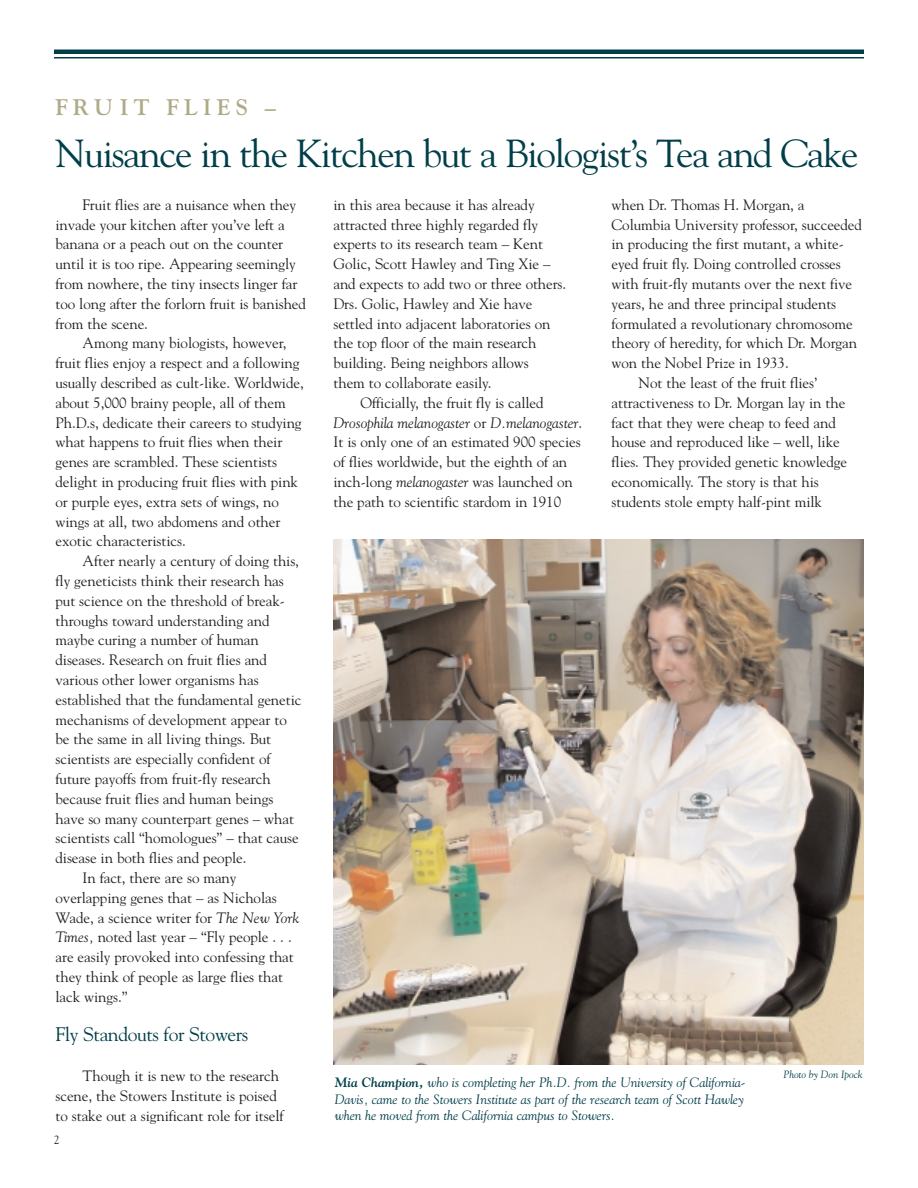
<style>
.page{position:relative;width:918px;height:1188px;background:#fff}
.page>*{position:absolute;margin:0;border:0;box-sizing:border-box;transform-origin:0 0}
.t1{font:39px "Goudy";letter-spacing:-.04em;color:#003e49}
.t2{font:700 22.5px "Goudy";letter-spacing:.22em;color:#aeab88}
.t3{font:19.5px "Goudy";letter-spacing:-.02em;color:#003e49}
.t4{font:15px/19.8px "Goudy";letter-spacing:-.005em;color:#231f20}
.t5{font:italic 13.5px/16.5px "Goudy";letter-spacing:-.005em;color:#003e49;text-align:justify}
.t6{font:12px "Goudy";color:#231f20}
.t7{font:italic 10.5px "Goudy";letter-spacing:-.005em;color:#003e49}
.s1{font-style:italic}
.s2{font-weight:700}
</style>
<div class="page">
<hr style="left:54px;top:50px;width:810px;height:4px;background:#003e49">
<hr style="left:54px;top:57px;width:810px;height:1px;background:#003e49">
<img style="left:334px;top:540px;width:530px;height:525px">
<h2 class="t2" style="left:55px;top:99px;width:222px">FRUIT FLIES –</h2>
<h1 class="t1" style="left:55px;top:138px;width:805px">Nuisance in the Kitchen but a Biologist’s Tea and Cake</h1>
<p class="t4" style="left:55px;top:196px;width:252px;text-indent:27px">Fruit flies are a nuisance when they invade your kitchen after you’ve left a banana or a peach out on the counter until it is too ripe. Appearing seemingly from nowhere, the tiny insects linger far too long after the forlorn fruit is banished from the scene.</p>
<p class="t4" style="left:55px;top:334px;width:250px;text-indent:27px">Among many biologists, however, fruit flies enjoy a respect and a following usually described as cult-like. Worldwide, about 5,000 brainy people, all of them Ph.D.s, dedicate their careers to studying what happens to fruit flies when their genes are scrambled. These scientists delight in producing fruit flies with pink or purple eyes, extra sets of wings, no wings at all, two abdomens and other exotic characteristics.</p>
<p class="t4" style="left:82px;top:552px;width:218px">After nearly a century of doing this,</p>
<p class="t4" style="left:55px;top:572px;width:230px">fly geneticists think their research has</p>
<p class="t4" style="left:55px;top:592px;width:231px">put science on the threshold of break-</p>
<p class="t4" style="left:55px;top:612px;width:216px">throughs toward understanding and</p>
<p class="t4" style="left:55px;top:631px;width:205px">maybe curing a number of human</p>
<p class="t4" style="left:55px;top:651px;width:213px">diseases. Research on fruit flies and</p>
<p class="t4" style="left:55px;top:671px;width:205px">various other lower organisms has</p>
<p class="t4" style="left:55px;top:691px;width:247px">established that the fundamental genetic</p>
<p class="t4" style="left:55px;top:711px;width:233px">mechanisms of development appear to</p>
<p class="t4" style="left:55px;top:730px;width:217px">be the same in all living things. But</p>
<p class="t4" style="left:55px;top:750px;width:217px">scientists are especially confident of</p>
<p class="t4" style="left:55px;top:770px;width:217px">future payoffs from fruit-fly research</p>
<p class="t4" style="left:55px;top:790px;width:219px">because fruit flies and human beings</p>
<p class="t4" style="left:55px;top:810px;width:240px">have so many counterpart genes – what</p>
<p class="t4" style="left:55px;top:829px;width:245px">scientists call “homologues” – that cause</p>
<p class="t4" style="left:56px;top:849px;width:193px">disease in both flies and people.</p>
<p class="t4" style="left:83px;top:869px;width:156px">In fact, there are so many</p>
<p class="t4" style="left:56px;top:889px;width:223px">overlapping genes that – as Nicholas</p>
<p class="t4" style="left:56px;top:909px;width:245px">Wade, a science writer for <span class="s1">The New York</span></p>
<p class="t4" style="left:55px;top:928px;width:238px"><span class="s1">Times,</span> noted last year – “Fly people . . .</p>
<p class="t4" style="left:56px;top:948px;width:240px">are easily provoked into confessing that</p>
<p class="t4" style="left:56px;top:968px;width:229px">they think of people as large flies that</p>
<p class="t4" style="left:56px;top:988px;width:74px">lack wings.”</p>
<h3 class="t3" style="left:55px;top:1027px;width:194px">Fly Standouts for Stowers</h3>
<p class="t4" style="left:55px;top:1067px;width:230px;text-indent:27px">Though it is new to the research scene, the Stowers Institute is poised to stake out a significant role for itself</p>
<p class="t6" style="left:54px;top:1135px;width:7px">2</p>
<p class="t4" style="left:333px;top:196px;width:234px">in this area because it has already attracted three highly regarded fly experts to its research team – Kent Golic, Scott Hawley and Ting Xie – and expects to add two or three others.<br>Drs. Golic, Hawley and Xie have settled into adjacent laboratories on the top floor of the main research building. Being neighbors allows<br>them to collaborate easily.</p>
<p class="t4" style="left:333px;top:394px;width:250px;text-indent:27px">Officially, the fruit fly is called <span class="s1">Drosophila melanogaster</span> or <span class="s1">D.melanogaster</span>.<br>It is only one of an estimated 900 species of flies worldwide, but the eighth of an inch-long <span class="s1">melanogaster</span> was launched on the path to scientific stardom in 1910</p>
<p class="t4" style="left:611px;top:196px;width:195px">when Dr. Thomas H. Morgan, a</p>
<p class="t4" style="left:611px;top:216px;width:252px">Columbia University professor, succeeded</p>
<p class="t4" style="left:611px;top:235px;width:234px">in producing the first mutant, a white-</p>
<p class="t4" style="left:611px;top:255px;width:231px">eyed fruit fly. Doing controlled crosses</p>
<p class="t4" style="left:611px;top:275px;width:242px">with fruit-fly mutants over the next five</p>
<p class="t4" style="left:611px;top:295px;width:226px">years, he and three principal students</p>
<p class="t4" style="left:611px;top:315px;width:243px">formulated a revolutionary chromosome</p>
<p class="t4" style="left:611px;top:334px;width:247px">theory of heredity, for which Dr. Morgan</p>
<p class="t4" style="left:611px;top:354px;width:179px">won the Nobel Prize in 1933.</p>
<p class="t4" style="left:638px;top:374px;width:180px">Not the least of the fruit flies’</p>
<p class="t4" style="left:611px;top:394px;width:235px">attractiveness to Dr. Morgan lay in the</p>
<p class="t4" style="left:611px;top:414px;width:226px">fact that they were cheap to feed and</p>
<p class="t4" style="left:611px;top:433px;width:230px">house and reproduced like – well, like</p>
<p class="t4" style="left:611px;top:453px;width:237px">flies. They provided genetic knowledge</p>
<p class="t4" style="left:611px;top:473px;width:209px">economically. The story is that his</p>
<p class="t4" style="left:611px;top:493px;width:212px">students stole empty half-pint milk</p>
<p class="t5" style="left:335px;top:1075px;width:412px"><span class="s2">Mia Champion,</span> who is completing her Ph.D. from the University of California-Davis, came to the Stowers Institute as part of the research team of Scott Hawley when he moved from the California campus to Stowers.</p>
<p class="t7" style="left:784px;top:1070px;width:80px">Photo by Don Ipock</p>
</div>
